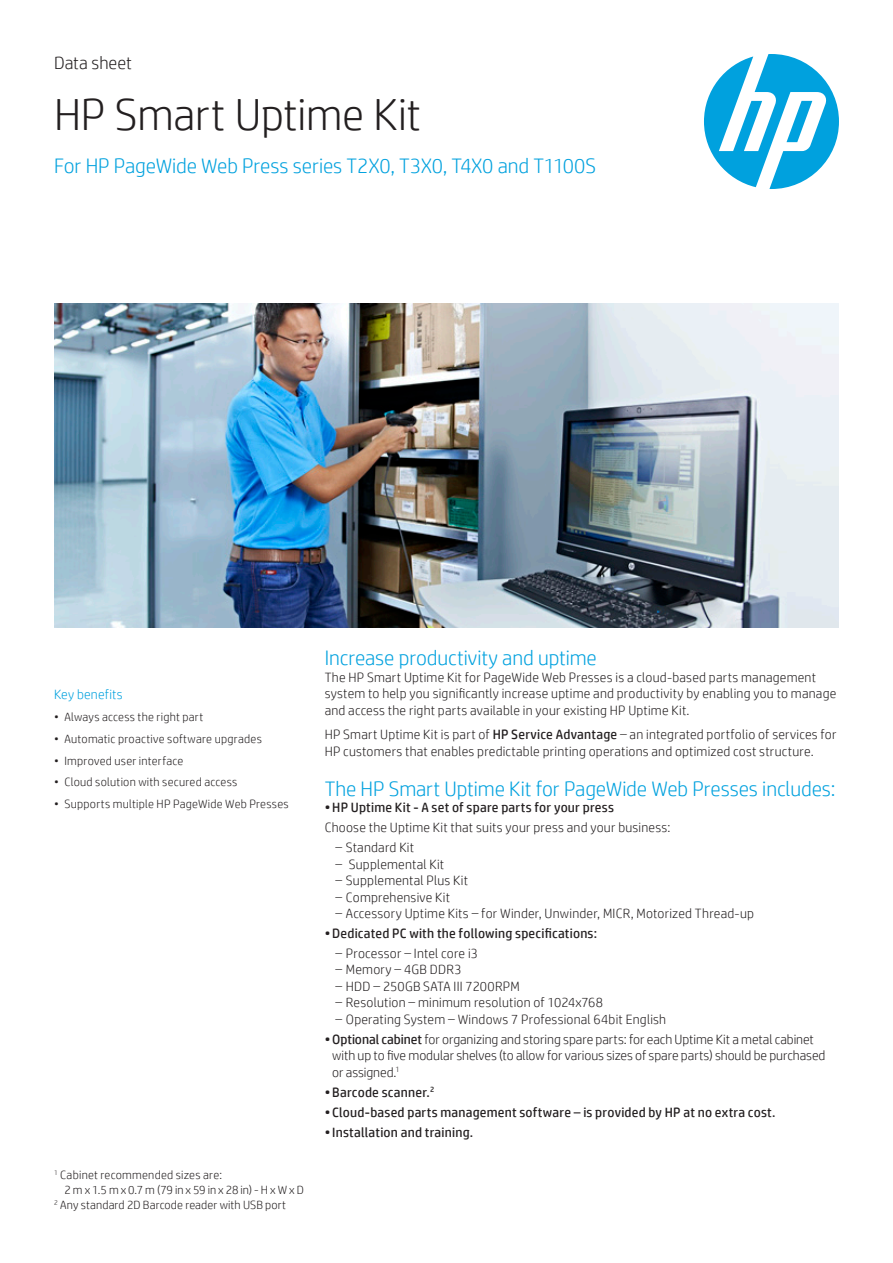
<style>
.page{position:relative;width:893px;height:1263px;background:#fff}
.page>*{position:absolute;margin:0;border:0;box-sizing:border-box;transform-origin:0 0}
.t1{font:300 45px "HP Simplified";letter-spacing:-.005em;color:#231f20}
.t2{font:300 21px "HP Simplified";letter-spacing:-.005em;color:#00a1de}
.t3{font:300 18px "HP Simplified";color:#231f20}
.t4{font:300 13.5px/16.5px "HP Simplified";letter-spacing:.015em;color:#231f20}
.t5{font:13.5px "HP Simplified";letter-spacing:.015em;color:#231f20}
.t6{font:300 13.5px/16.5px "HP Simplified";letter-spacing:-.005em;color:#231f20}
.t7{font:300 13.5px "HP Simplified";letter-spacing:.015em;color:#00a1de}
.t8{font:300 12px "HP Simplified";letter-spacing:.02em;color:#231f20}
.t9{font:300 12px "HP Simplified";letter-spacing:-.005em;color:#231f20}
.s1{font-weight:400}
</style>
<div class="page">
<svg style="left:704px;top:54px;width:135px;height:135px"></svg>
<img style="left:54px;top:304px;width:785px;height:324px">
<h3 class="t3" style="left:54px;top:51px;width:79px">Data sheet</h3>
<h1 class="t1" style="left:54px;top:85px;width:369px">HP Smart Uptime Kit</h1>
<h2 class="t2" style="left:54px;top:152px;width:544px">For HP PageWide Web Press series T2X0, T3X0, T4X0 and T1100S</h2>
<p class="t7" style="left:54px;top:686px;width:70px">Key benefits</p>
<p class="t8" style="left:54px;top:709px;width:151px">• Always access the right part</p>
<p class="t8" style="left:54px;top:731px;width:209px">• Automatic proactive software upgrades</p>
<p class="t8" style="left:54px;top:753px;width:131px">• Improved user interface</p>
<p class="t8" style="left:54px;top:774px;width:185px">• Cloud solution with secured access</p>
<p class="t8" style="left:54px;top:796px;width:236px">• Supports multiple HP PageWide Web Presses</p>
<p class="t8" style="left:54px;top:1167px;width:170px"><sup>1</sup> Cabinet recommended sizes are:</p>
<p class="t9" style="left:64px;top:1182px;width:241px">2 m x 1.5 m x 0.7 m (79 in x 59 in x 28 in) - H x W x D</p>
<p class="t8" style="left:54px;top:1197px;width:234px"><sup>2</sup> Any standard 2D Barcode reader with USB port</p>
<h2 class="t2" style="left:325px;top:644px;width:274px">Increase productivity and uptime</h2>
<p class="t4" style="left:325px;top:668px;width:513px">The HP Smart Uptime Kit for PageWide Web Presses is a cloud-based parts management system to help you significantly increase uptime and productivity by enabling you to manage and access the right parts available in your existing HP Uptime Kit.</p>
<p class="t4" style="left:325px;top:726px;width:513px">HP Smart Uptime Kit is part of <span class="s1">HP Service Advantage</span> – an integrated portfolio of services for<br>HP customers that enables predictable printing operations and optimized cost structure.</p>
<h2 class="t2" style="left:325px;top:775px;width:512px">The HP Smart Uptime Kit for PageWide Web Presses includes:</h2>
<p class="t5" style="left:325px;top:799px;width:291px">•HP Uptime Kit - A set of spare parts for your press</p>
<p class="t4" style="left:325px;top:819px;width:347px">Choose the Uptime Kit that suits your press and your business:</p>
<p class="t4" style="left:335px;top:839px;width:80px">– Standard Kit</p>
<p class="t4" style="left:335px;top:855px;width:110px">– Supplemental Kit</p>
<p class="t4" style="left:335px;top:872px;width:134px">– Supplemental Plus Kit</p>
<p class="t4" style="left:335px;top:888px;width:116px">– Comprehensive Kit</p>
<p class="t4" style="left:335px;top:905px;width:420px">– Accessory Uptime Kits – for Winder, Unwinder, MICR, Motorized Thread-up</p>
<p class="t5" style="left:325px;top:924px;width:274px">•Dedicated PC with the following specifications:</p>
<p class="t4" style="left:335px;top:945px;width:144px">– Processor – Intel core i3</p>
<p class="t4" style="left:335px;top:961px;width:128px">– Memory – 4GB DDR3</p>
<p class="t4" style="left:335px;top:978px;width:186px">– HDD – 250GB SATA III 7200RPM</p>
<p class="t4" style="left:335px;top:994px;width:269px">– Resolution – minimum resolution of 1024x768</p>
<p class="t4" style="left:335px;top:1011px;width:332px">– Operating System – Windows 7 Professional 64bit English</p>
<p class="t6" style="left:332px;top:1030px;width:495px;text-indent:-8px"><span class="s1">•Optional cabinet</span> for organizing and storing spare parts: for each Uptime Kit a metal cabinet with up to five modular shelves (to allow for various sizes of spare parts) should be purchased or assigned.<sup>1</sup></p>
<p class="t5" style="left:325px;top:1083px;width:111px">• Barcode scanner.<sup>2</sup></p>
<p class="t5" style="left:325px;top:1103px;width:452px">• Cloud-based parts management software – is provided by HP at no extra cost.</p>
<p class="t5" style="left:325px;top:1123px;width:150px">• Installation and training.</p>
</div>
